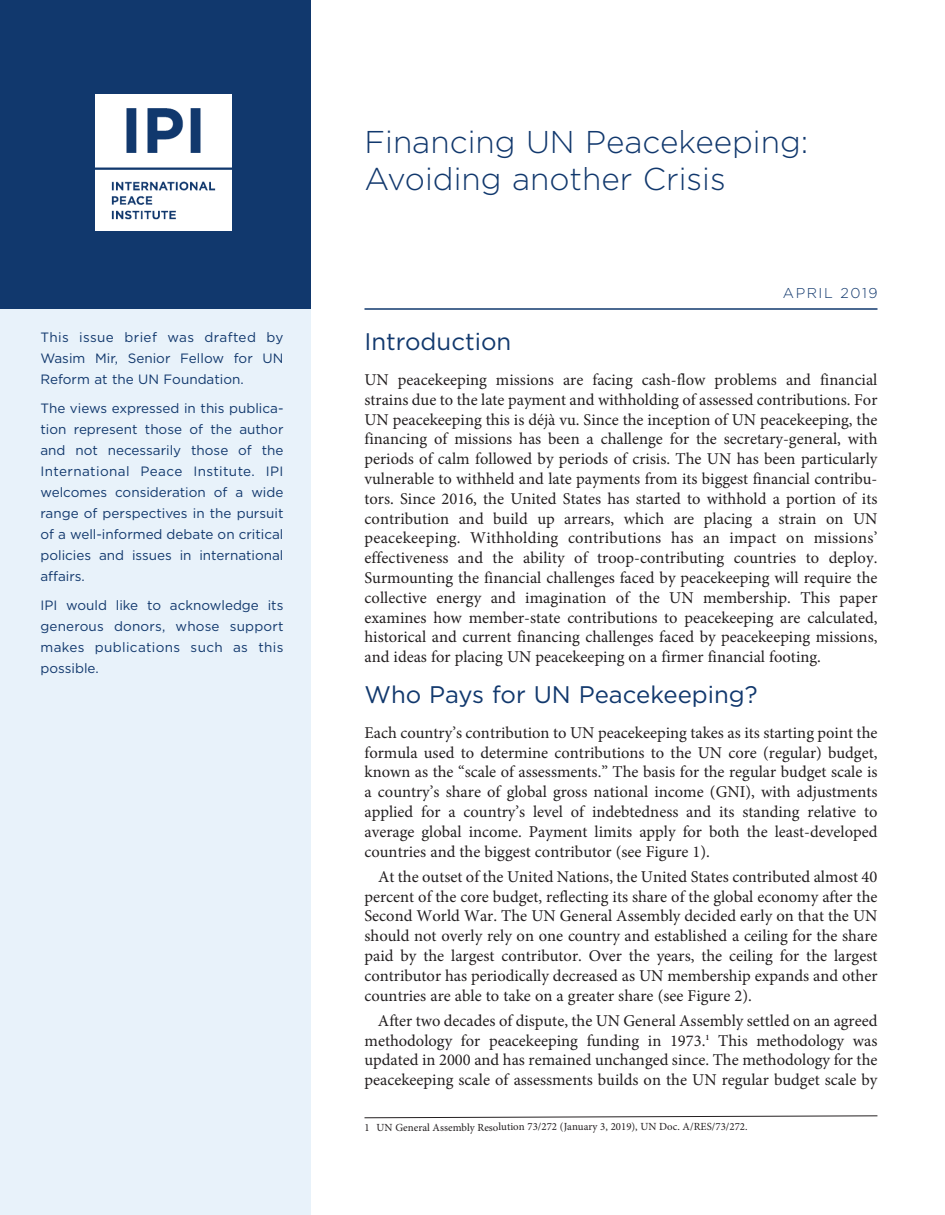
<style>
.page{position:relative;width:945px;height:1215px;background:#fff}
.page>*{position:absolute;margin:0;border:0;box-sizing:border-box;transform-origin:0 0}
.t1{font:300 31.5px/37.8px "Gotham";color:#11386d}
.t2{font:24px "Gotham";color:#11386d}
.t3{font:16.5px/19.8px "Minion Pro";color:#231f20;text-align:justify}
.t4{font:300 14.25px "Gotham";letter-spacing:.105em;color:#11386d}
.t5{font:13.5px/21px "Gotham";color:#11386d;text-align:justify}
.t6{font:10.95px "Minion Pro";letter-spacing:-.005em;color:#231f20}
</style>
<div class="page">
<div style="left:0;top:309px;width:310px;height:906px;background:#e8f2fa"></div>
<div style="left:0;top:0;width:310px;height:309px;background:#11386d"></div>
<img style="left:95px;top:94px;width:136px;height:137px">
<hr style="left:364px;top:308px;width:514px;height:2px;background:#11386d">
<svg style="left:364px;top:1115px;width:514px;height:4px"></svg>
<p class="t5" style="left:40px;top:326px;width:244px">This issue brief was drafted by Wasim Mir, Senior Fellow for UN Reform at the UN Foundation.</p>
<p class="t5" style="left:40px;top:397px;width:245px">The views expressed in this publica&shy;tion represent those of the author and not necessarily those of the International Peace Institute. IPI welcomes consideration of a wide range of perspectives in the pursuit of a well-informed debate on critical policies and issues in international affairs.</p>
<p class="t5" style="left:40px;top:595px;width:245px">IPI would like to acknowledge its generous donors, whose support makes publications such as this possible.</p>
<h1 class="t1" style="left:364px;top:123px;width:445px">Financing UN Peacekeeping:<br>Avoiding another Crisis</h1>
<p class="t4" style="left:783px;top:285px;width:96px">APRIL 2019</p>
<h2 class="t2" style="left:364px;top:328px;width:148px">Introduction</h2>
<p class="t3" style="left:364px;top:371px;width:515px">UN peacekeeping missions are facing cash-flow problems and financial strains due to the late payment and withholding of assessed contributions. For UN peacekeeping this is déjà vu. Since the inception of UN peacekeeping, the financing of missions has been a challenge for the secretary-general, with periods of calm followed by periods of crisis. The UN has been particularly vulnerable to withheld and late payments from its biggest financial contribu&shy;tors. Since 2016, the United States has started to withhold a portion of its contribution and build up arrears, which are placing a strain on UN peacekeeping. Withholding contributions has an impact on missions’ effectiveness and the ability of troop-contributing countries to deploy.<br>Surmounting the financial challenges faced by peacekeeping will require the collective energy and imagination of the UN membership. This paper examines how member-state contributions to peacekeeping are calculated, historical and current financing challenges faced by peacekeeping missions, and ideas for placing UN peacekeeping on a firmer financial footing.</p>
<h2 class="t2" style="left:364px;top:680px;width:395px">Who Pays for UN Peacekeeping?</h2>
<p class="t3" style="left:364px;top:724px;width:515px">Each country’s contribution to UN peacekeeping takes as its starting point the formula used to determine contributions to the UN core (regular) budget, known as the “scale of assessments.” The basis for the regular budget scale is a country’s share of global gross national income (GNI), with adjustments applied for a country’s level of indebtedness and its standing relative to average global income. Payment limits apply for both the least-developed countries and the biggest contributor (see Figure 1).</p>
<p class="t3" style="left:364px;top:868px;width:515px;text-indent:14px">At the outset of the United Nations, the United States contributed almost 40 percent of the core budget, reflecting its share of the global economy after the Second World War. The UN General Assembly decided early on that the UN should not overly rely on one country and established a ceiling for the share paid by the largest contributor. Over the years, the ceiling for the largest contributor has periodically decreased as UN membership expands and other countries are able to take on a greater share (see Figure 2).</p>
<p class="t3" style="left:364px;top:1012px;width:515px;text-indent:13px">After two decades of dispute, the UN General Assembly settled on an agreed methodology for peacekeeping funding in 1973.<sup>1</sup> This methodology was updated in 2000 and has remained unchanged since. The methodology for the peacekeeping scale of assessments builds on the UN regular budget scale by</p>
<p class="t6" style="left:365px;top:1123px;width:385px">1 UN General Assembly Resolution 73/272 (January 3, 2019), UN Doc. A/RES/73/272.</p>
</div>
